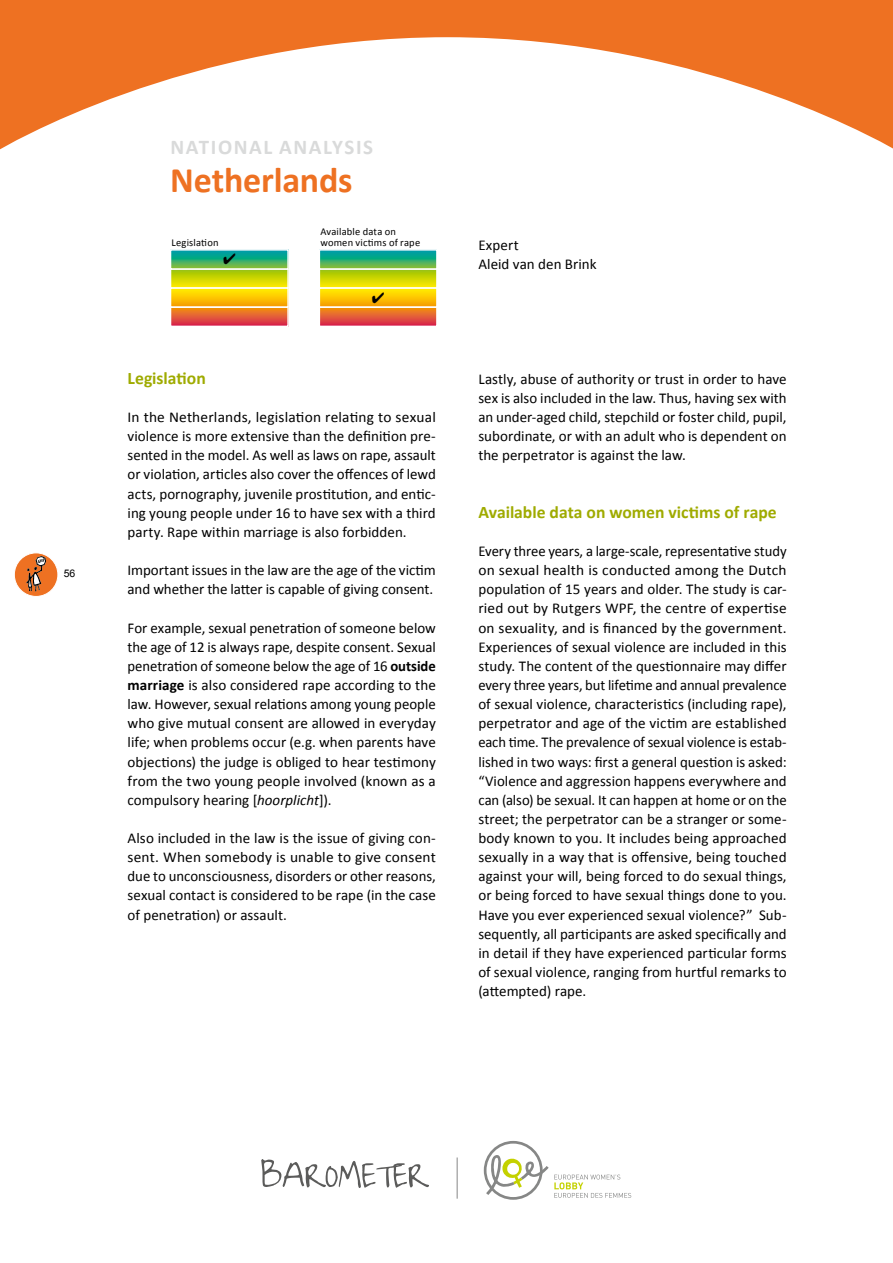
<style>
.page{position:relative;width:893px;height:1263px;background:#fff}
.page>*{position:absolute;margin:0;border:0;box-sizing:border-box;transform-origin:0 0}
.t1{font:700 36px "Calibri";letter-spacing:-.005em;color:#ee7122}
.t2{font:700 21px "Calibri";letter-spacing:.07em;color:#d9dada}
.t3{font:700 17.7px "Calibri";color:#9fab00}
.t4{font:15px/19.2px "Calibri";color:#000;text-align:justify}
.t5{font:10.5px/10.5px "Calibri";letter-spacing:.015em;color:#000}
.t6{font:10.5px "Arial";color:#000}
.s1{font-weight:700}
.s2{font-style:italic}
</style>
<div class="page">
<svg style="left:173px;top:271px;width:113px;height:15px;background:#cdd601"></svg>
<svg style="left:322px;top:271px;width:113px;height:15px;background:#cdd601"></svg>
<div style="left:319px;top:268px;width:119px;height:21px;border:2px solid #fff"></div>
<svg style="left:173px;top:252px;width:113px;height:15px;background:#2bac74"></svg>
<div style="left:170px;top:249px;width:119px;height:21px;border:2px solid #fff"></div>
<svg style="left:322px;top:252px;width:113px;height:15px;background:#2bac74"></svg>
<div style="left:319px;top:249px;width:119px;height:21px;border:2px solid #fff"></div>
<svg style="left:173px;top:290px;width:113px;height:15px;background:#fcc500"></svg>
<div style="left:170px;top:287px;width:119px;height:21px;border:2px solid #fff"></div>
<svg style="left:322px;top:290px;width:113px;height:15px;background:#fcc500"></svg>
<div style="left:319px;top:287px;width:119px;height:21px;border:2px solid #fff"></div>
<svg style="left:173px;top:309px;width:113px;height:15px;background:#e35c33"></svg>
<div style="left:170px;top:306px;width:119px;height:21px;border:2px solid #fff"></div>
<svg style="left:322px;top:309px;width:113px;height:15px;background:#e35c33"></svg>
<div style="left:319px;top:306px;width:119px;height:21px;border:2px solid #fff"></div>
<div style="left:14px;top:553px;width:44px;height:43px;background:#ee7122;border-radius:50%"></div>
<div style="left:14px;top:553px;width:44px;height:44px;border:1px solid #fff;border-radius:50%"></div>
<svg style="left:26px;top:556px;width:20px;height:36px"></svg>
<svg style="left:484px;top:1141px;width:147px;height:59px"></svg>
<hr style="left:457px;top:1157px;width:1px;height:42px;background:#868786">
<svg style="left:261px;top:1159px;width:168px;height:29px"></svg>
<svg style="left:0;top:0;width:893px;height:150px"></svg>
<svg style="left:224px;top:254px;width:11px;height:11px"></svg>
<svg style="left:372px;top:292px;width:12px;height:11px"></svg>
<p class="t6" style="left:64px;top:567px;width:13px">56</p>
<h2 class="t2" style="left:170px;top:134px;width:204px">NATIONAL ANALYSIS</h2>
<h1 class="t1" style="left:170px;top:157px;width:184px">Netherlands</h1>
<p class="t5" style="left:172px;top:237px;width:49px">Legislation</p>
<p class="t5" style="left:320px;top:226px;width:101px">Available data on women victims of rape</p>
<p class="t3" style="left:128px;top:367px;width:80px">Legislation</p>
<p class="t4" style="left:128px;top:407px;width:310px">In the Netherlands, legislation relating to sexual violence is more extensive than the definition pre&shy;sented in the model. As well as laws on rape, assault or violation, articles also cover the offences of lewd acts, pornography, juvenile prostitution, and entic&shy;ing young people under 16 to have sex with a third party. Rape within marriage is also forbidden.</p>
<p class="t4" style="left:128px;top:561px;width:310px">Important issues in the law are the age of the victim and whether the latter is capable of giving consent.</p>
<p class="t4" style="left:128px;top:618px;width:310px">For example, sexual penetration of someone below the age of 12 is always rape, despite consent. Sexual penetration of someone below the age of 16 <span class="s1">outside marriage</span> is also considered rape according to the law. However, sexual relations among young people who give mutual consent are allowed in everyday life; when problems occur (e.g. when parents have objections) the judge is obliged to hear testimony from the two young people involved (known as a compulsory hearing [<span class="s2">hoorplicht</span>]).</p>
<p class="t4" style="left:128px;top:828px;width:310px">Also included in the law is the issue of giving con&shy;sent. When somebody is unable to give consent due to unconsciousness, disorders or other reasons, sexual contact is considered to be rape (in the case of penetration) or assault.</p>
<p class="t4" style="left:478px;top:235px;width:120px">Expert<br>Aleid van den Brink</p>
<p class="t4" style="left:478px;top:369px;width:310px">Lastly, abuse of authority or trust in order to have sex is also included in the law. Thus, having sex with an under-aged child, stepchild or foster child, pupil, subordinate, or with an adult who is dependent on the perpetrator is against the law.</p>
<p class="t3" style="left:478px;top:500px;width:300px">Available data on women victims of rape</p>
<p class="t4" style="left:478px;top:541px;width:310px">Every three years, a large-scale, representative study on sexual health is conducted among the Dutch population of 15 years and older. The study is car&shy;ried out by Rutgers WPF, the centre of expertise on sexuality, and is financed by the government.<br>Experiences of sexual violence are included in this study. The content of the questionnaire may differ every three years, but lifetime and annual prevalence of sexual violence, characteristics (including rape), perpetrator and age of the victim are established each time. The prevalence of sexual violence is estab&shy;lished in two ways: first a general question is asked: “Violence and aggression happens everywhere and can (also) be sexual. It can happen at home or on the street; the perpetrator can be a stranger or some&shy;body known to you. It includes being approached sexually in a way that is offensive, being touched against your will, being forced to do sexual things, or being forced to have sexual things done to you.<br>Have you ever experienced sexual violence?” Sub&shy;sequently, all participants are asked specifically and in detail if they have experienced particular forms of sexual violence, ranging from hurtful remarks to (attempted) rape.</p>
</div>
